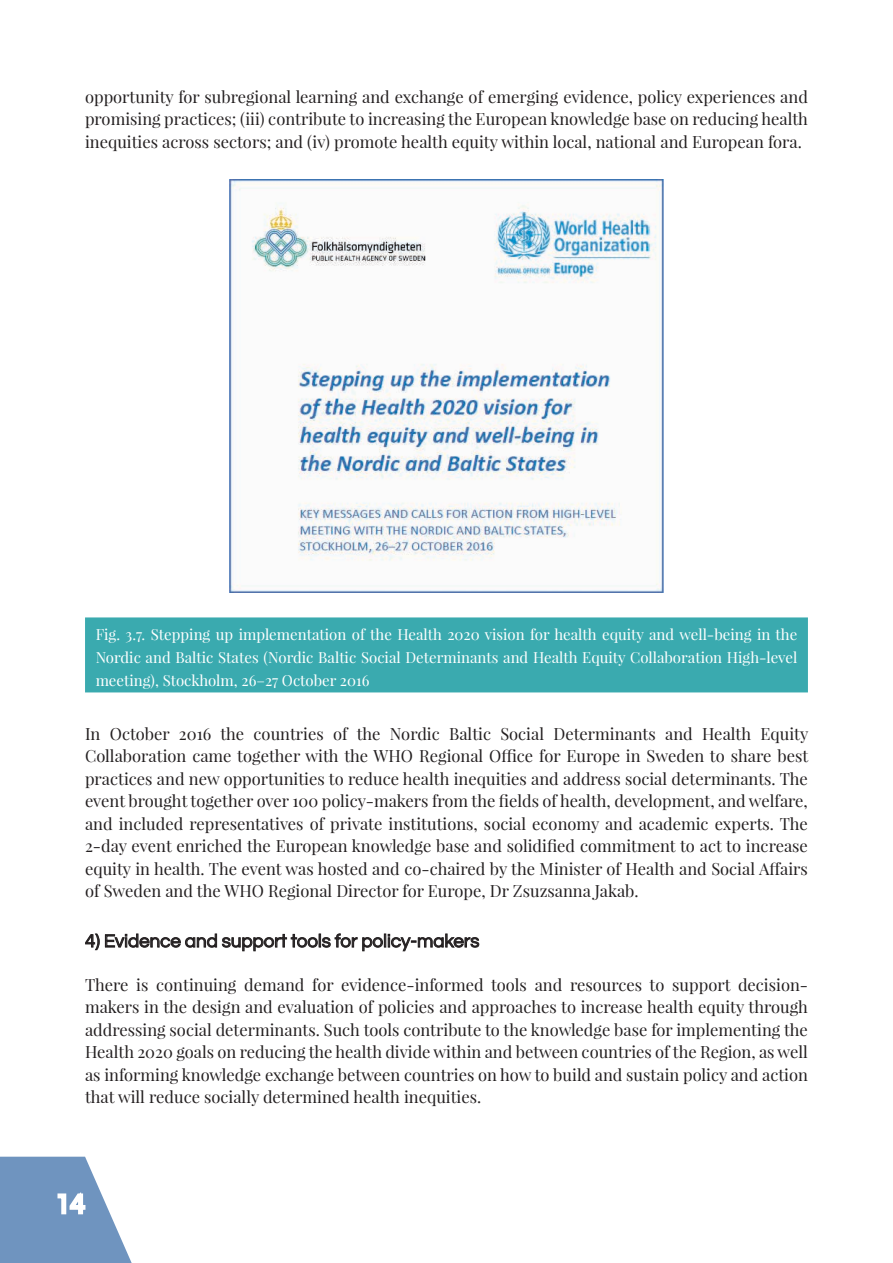
<style>
.page{position:relative;width:893px;height:1263px;background:#fff}
.page>*{position:absolute;margin:0;border:0;box-sizing:border-box;transform-origin:0 0}
.t1{font:18.75px "Questrial";color:#231f20}
.t2{font:16.5px/22.5px "Playfair Display";color:#231f20;text-align:justify}
.t3{font:15px/22.5px "Playfair Display";color:#fff;text-align:justify}
</style>
<div class="page">
<svg style="left:0;top:1157px;width:132px;height:106px"></svg>
<div style="left:85px;top:617px;width:723px;height:75px;background:#3aaaaf"></div>
<img style="left:229px;top:180px;width:435px;height:412px">
<svg style="left:85px;top:933px;width:395px;height:18px"></svg>
<p class="t2" style="left:85px;top:85px;width:724px">opportunity for subregional learning and exchange of emerging evidence, policy experiences and promising practices; (iii) contribute to increasing the European knowledge base on reducing health inequities across sectors; and (iv) promote health equity within local, national and European fora.</p>
<p class="t3" style="left:96px;top:623px;width:703px">Fig. 3.7. Stepping up implementation of the Health 2020 vision for health equity and well-being in the Nordic and Baltic States (Nordic Baltic Social Determinants and Health Equity Collaboration High-level meeting), Stockholm, 26–27 October 2016</p>
<p class="t2" style="left:85px;top:722px;width:725px">In October 2016 the countries of the Nordic Baltic Social Determinants and Health Equity Collaboration came together with the WHO Regional Office for Europe in Sweden to share best practices and new opportunities to reduce health inequities and address social determinants. The event brought together over 100 policy-makers from the fields of health, development, and welfare, and included representatives of private institutions, social economy and academic experts. The 2-day event enriched the European knowledge base and solidified commitment to act to increase equity in health. The event was hosted and co-chaired by the Minister of Health and Social Affairs of Sweden and the WHO Regional Director for Europe, Dr Zsuzsanna Jakab.</p>
<p class="t1" style="left:85px;top:932px;width:396px">4) Evidence and support tools for policy-makers</p>
<p class="t2" style="left:85px;top:973px;width:724px">There is continuing demand for evidence-informed tools and resources to support decision&shy;makers in the design and evaluation of policies and approaches to increase health equity through addressing social determinants. Such tools contribute to the knowledge base for implementing the Health 2020 goals on reducing the health divide within and between countries of the Region, as well as informing knowledge exchange between countries on how to build and sustain policy and action that will reduce socially determined health inequities.</p>
</div>
